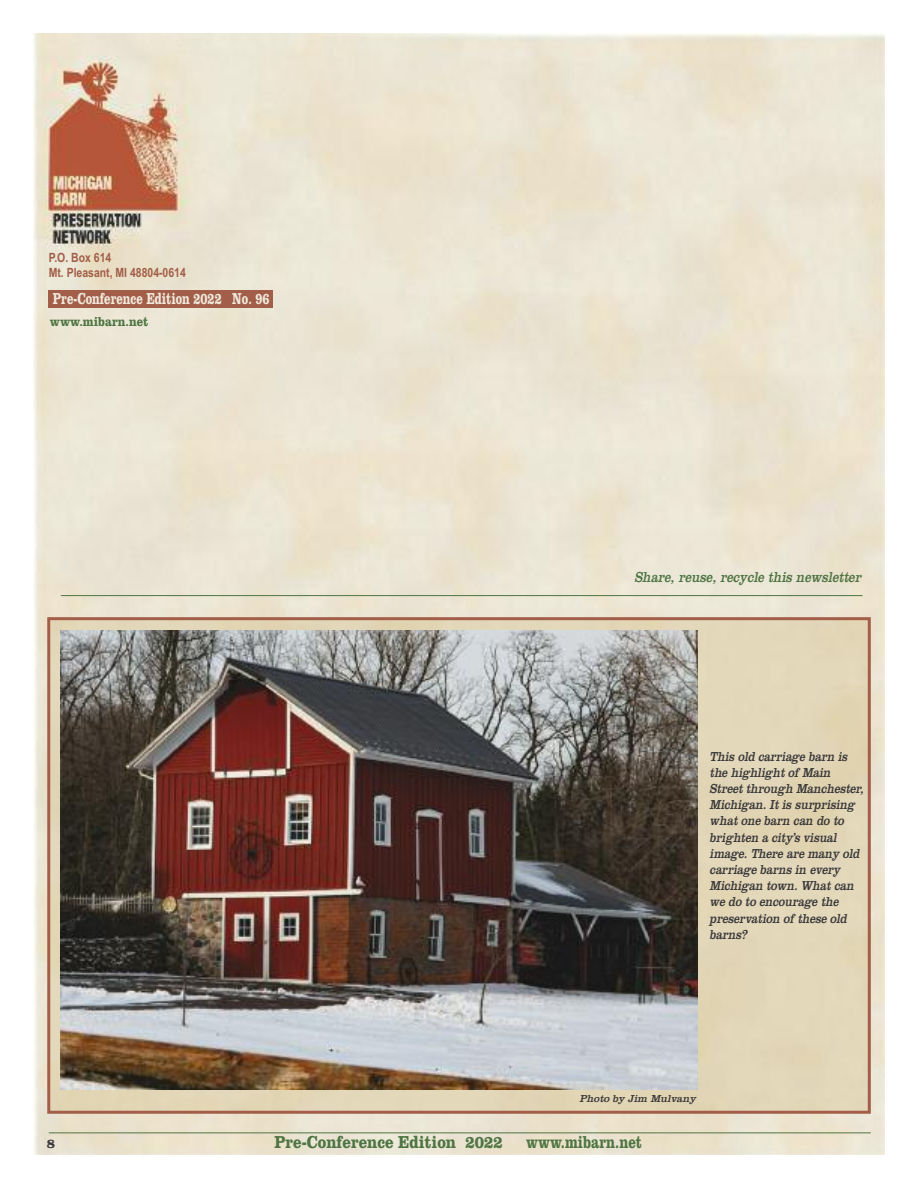
<style>
.page{position:relative;width:918px;height:1188px;background:#fff}
.page>*{position:absolute;margin:0;border:0;box-sizing:border-box;transform-origin:0 0}
.t1{font:700 18px "Clarendon";color:#4e7543;scale:.85 1}
.t2{font:700 18px "Clarendon";color:#4e7543;scale:.75 1}
.t3{font:700 16.5px "Clarendon";color:#efe9dc;scale:.7 1}
.t4{font:italic 15px "Clarendon";color:#4e7543;scale:.85 1}
.t5{font:italic 13.5px/16.2px "Clarendon";letter-spacing:-.005em;color:#39383a;scale:.85 1}
.t6{font:700 13.5px "Clarendon";color:#4e7543;scale:.85 1}
.t7{font:700 13.5px "Clarendon";color:#39383a}
.t8{font:700 12.75px/15.3px "Arial Narrow";color:#a25e48}
.t9{font:italic 10.5px "Clarendon";color:#39383a}
</style>
<div class="page">
<img style="left:34px;top:34px;width:850px;height:1120px">
<hr style="left:49px;top:1133px;width:822px;height:1px;background:#4e7543">
<div style="left:48px;top:290px;width:225px;height:18px;background:#a25e48"></div>
<hr style="left:61px;top:595px;width:802px;height:1px;background:#4e7543">
<img style="left:51px;top:621px;width:816px;height:489px">
<div style="left:47px;top:617px;width:824px;height:497px;border:3px solid #a25e48"></div>
<img style="left:61px;top:630px;width:636px;height:459px">
<p class="t8" style="left:49px;top:250px;width:139px">P.O. Box 614<br>Mt. Pleasant, MI 48804-0614</p>
<p class="t3" style="left:53px;top:293px;width:311px">Pre-Conference Edition 2022 No. 96</p>
<p class="t6" style="left:50px;top:317px;width:117px">www.mibarn.net</p>
<p class="t4" style="left:634px;top:572px;width:271px">Share, reuse, recycle this newsletter</p>
<p class="t5" style="left:710px;top:750px;width:185px">This old carriage barn is the highlight of Main<br>Street through Manchester,<br>Michigan. It is surp rising what one barn can do to brighten a city’s visual image. There are many old carriage barns in every<br>Michigan town. What can we do to encourage the<br>p reservation of these old barns?</p>
<p class="t9" style="left:580px;top:1095px;width:120px">Photo by Jim Mulvany</p>
<p class="t7" style="left:47px;top:1139px;width:10px">8</p>
<h1 class="t1" style="left:275px;top:1136px;width:270px">Pre-Conference Edition 2022</h1>
<h1 class="t2" style="left:526px;top:1136px;width:156px">www.mibarn.net</h1>
</div>
